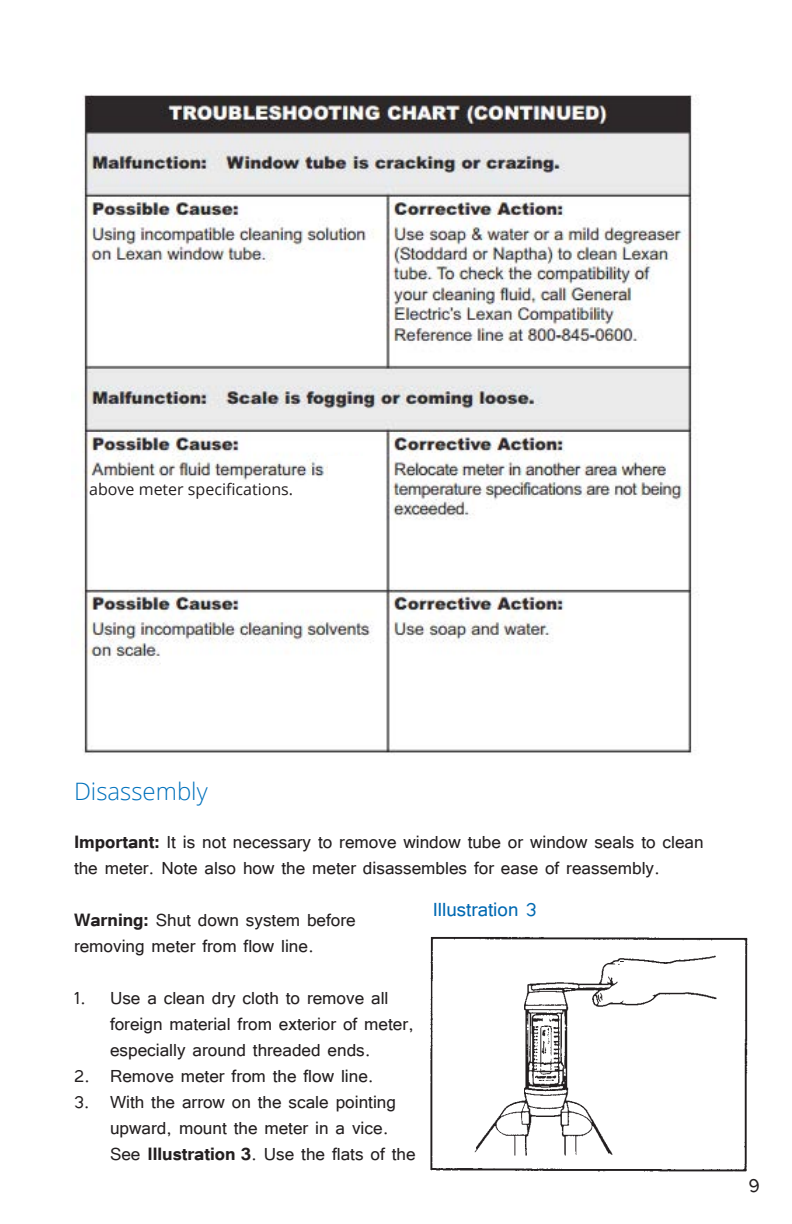
<style>
.page{position:relative;width:792px;height:1224px;background:#fff}
.page>*{position:absolute;margin:0;border:0;box-sizing:border-box;transform-origin:0 0}
.Subhead_Line{font:24px "Tunga";color:#0069b2}
.Subhead{font:300 24px "Open Sans";color:#0071bc}
.t1{font:24px "Tunga";color:#231f20}
.Content_Body{font:22px/26px "Tunga";color:#231f20}
.t2{font:16px "Open Sans";color:#231f20}
.s1{font-weight:700}
</style>
<div class="page">
<img style="left:82px;top:94px;width:617px;height:660px">
<img style="left:430px;top:937px;width:318px;height:235px">
<div style="left:89px;top:482px;width:288px;height:32px;background:#fff"></div>
<div style="left:328px;top:456px;width:42px;height:26px;background:#fff"></div>
<p class="t2" style="left:89px;top:478px;width:205px">above meter specifications.</p>
<p class="Subhead" style="left:74px;top:775px;width:135px">Disassembly</p>
<p class="Content_Body" style="left:74px;top:827px;width:631px"><span class="s1">Important:</span> It is not necessary to remove window tube or window seals to clean the meter. Note also how the meter disassembles for ease of reassembly.</p>
<p class="Content_Body" style="left:74px;top:905px;width:283px"><span class="s1">Warning:</span> Shut down system before removing meter from flow line.</p>
<p class="Content_Body" style="left:110px;top:983px;width:306px;text-indent:-36px">1. Use a clean dry cloth to remove all foreign material from exterior of meter, especially around threaded ends.</p>
<p class="Content_Body" style="left:74px;top:1061px;width:301px">2. Remove meter from the flow line.</p>
<p class="Content_Body" style="left:110px;top:1087px;width:307px;text-indent:-36px">3. With the arrow on the scale pointing upward, mount the meter in a vice.<br>See <span class="s1">Illustration 3</span>. Use the flats of the</p>
<p class="Subhead_Line" style="left:433px;top:894px;width:106px">Illustration 3</p>
<p class="t1" style="left:748px;top:1170px;width:13px">9</p>
</div>
